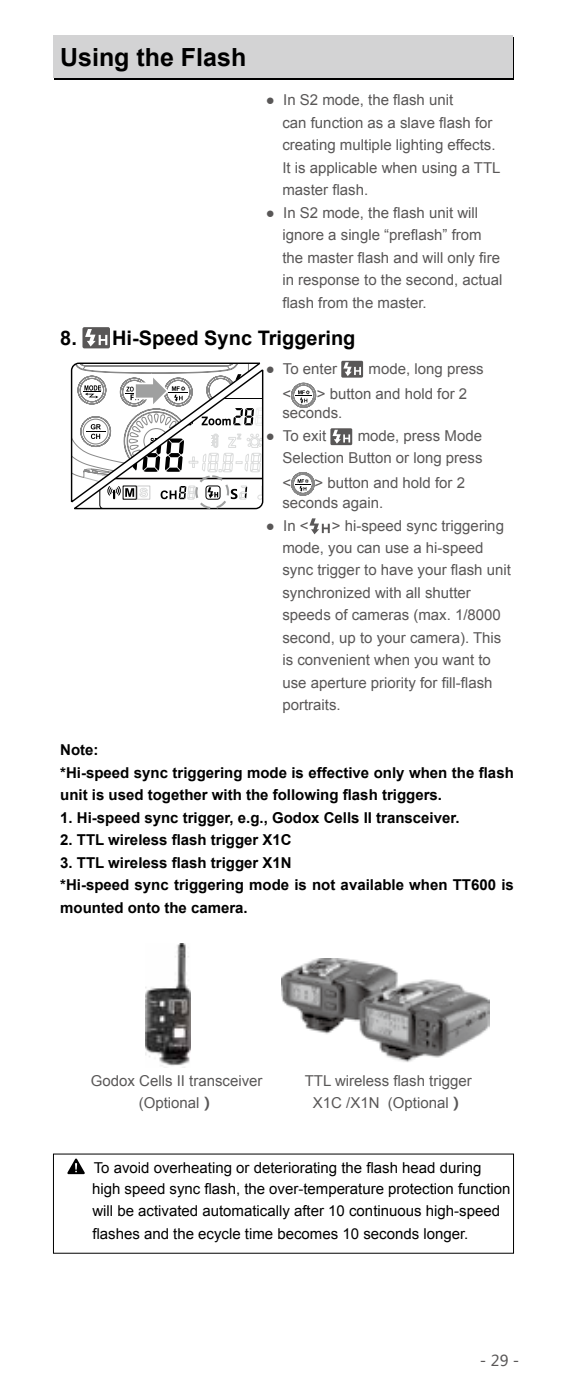
<style>
.page{position:relative;width:567px;height:1382px;background:#fff}
.page>*{position:absolute;margin:0;border:0;box-sizing:border-box;transform-origin:0 0}
.t1{font:700 25px "Arial";color:#000}
.t2{font:700 20px "Arial";color:#000}
.t3{font:15px/22.5px "Arial";color:#595757}
.t4{font:700 15px/22.5px "Arial";color:#000}
.t5{font:15px/22px "Arial";color:#000}
.t6{font:15px "Microsoft Ya Hei";color:#595757}
.s1{font-family:"Microsoft Ya Hei";font-weight:700}
</style>
<div class="page">
<div style="left:54px;top:37px;width:460px;height:42px;background:#000"></div>
<div style="left:53px;top:35px;width:460px;height:43px;background:#d3d3d4"></div>
<div style="left:82px;top:327px;width:28px;height:21px;background:#595757;border-radius:2px"></div>
<svg style="left:85px;top:329px;width:22px;height:18px"></svg>
<div style="left:341px;top:361px;width:22px;height:17px;background:#595757"></div>
<svg style="left:343px;top:362px;width:18px;height:14px"></svg>
<svg style="left:291px;top:383px;width:25px;height:25px"></svg>
<svg style="left:330px;top:428px;width:22px;height:17px"></svg>
<svg style="left:332px;top:430px;width:18px;height:14px"></svg>
<svg style="left:291px;top:472px;width:24px;height:24px"></svg>
<svg style="left:309px;top:518px;width:21px;height:16px"></svg>
<img style="left:146px;top:944px;width:44px;height:122px">
<img style="left:281px;top:959px;width:209px;height:103px">
<svg style="left:67px;top:1158px;width:18px;height:16px"></svg>
<svg style="left:71px;top:363px;width:192px;height:146px"></svg>
<div style="left:195px;top:475px;width:34px;height:34px;border:2px dashed #9fa0a0;border-radius:50%"></div>
<h1 class="t1" style="left:60px;top:40px;width:188px">Using the Flash</h1>
<p class="t3" style="left:282px;top:89px;width:220px;text-indent:-17px">● In S2 mode, the flash unit<br>can function as a slave flash for creating multiple lighting effects.<br>It is applicable when using a TTL master flash.</p>
<p class="t3" style="left:282px;top:201px;width:222px;text-indent:-17px">● In S2 mode, the flash unit will ignore a single “preflash” from the master flash and will only fire in response to the second, actual flash from the master.</p>
<h2 class="t2" style="left:60px;top:324px;width:297px">8. Hi-Speed Sync Triggering</h2>
<p class="t3" style="left:266px;top:357px;width:73px">● To enter</p>
<p class="t3" style="left:369px;top:357px;width:117px">mode, long press</p>
<p class="t3" style="left:282px;top:382px;width:10px">&lt;</p>
<p class="t3" style="left:282px;top:384px;width:186px;line-height:19px;text-indent:34px">&gt; button and hold for 2 seconds.</p>
<p class="t3" style="left:266px;top:425px;width:62px">● To exit</p>
<p class="t3" style="left:282px;top:425px;width:202px;line-height:21.5px;text-align:right">mode, press Mode<br>Selection Button or long press</p>
<p class="t3" style="left:282px;top:471px;width:10px">&lt;</p>
<p class="t3" style="left:282px;top:472px;width:184px;line-height:20px;text-indent:32px">&gt; button and hold for 2 seconds again.</p>
<p class="t3" style="left:266px;top:515px;width:44px">● In &lt;</p>
<p class="t3" style="left:282px;top:515px;width:230px;text-indent:49px">&gt; hi-speed sync triggering mode, you can use a hi-speed sync trigger to have your flash unit synchronized with all shutter speeds of cameras (max. 1/8000 second, up to your camera). This is convenient when you want to use aperture priority for fill-flash portraits.</p>
<p class="t4" style="left:60px;top:739px;width:455px">Note:<br>*Hi-speed sync triggering mode is effective only when the flash unit is used together with the following flash triggers.</p>
<p class="t4" style="left:60px;top:806px;width:401px">1. Hi-speed sync trigger, e.g., Godox Cells II transceiver.</p>
<p class="t4" style="left:60px;top:829px;width:233px">2. TTL wireless flash trigger X1C</p>
<p class="t4" style="left:60px;top:851px;width:455px">3. TTL wireless flash trigger X1N<br>*Hi-speed sync triggering mode is not available when TT600 is mounted onto the camera.</p>
<p class="t3" style="left:91px;top:1069px;width:173px;text-align:center">Godox Cells II transceiver (Optional<span class="s1">）</span></p>
<p class="t3" style="left:305px;top:1069px;width:168px;text-align:center">TTL wireless flash trigger<br>X1C /X1N (Optional<span class="s1">）</span></p>
<p class="t5" style="left:92px;top:1156px;width:420px">To avoid overheating or deteriorating the flash head during high speed sync flash, the over-temperature protection function will be activated automatically after 10 continuous high-speed flashes and the ecycle time becomes 10 seconds longer.</p>
<p class="t6" style="left:480px;top:1350px;width:41px">- 29 -</p>
</div>
